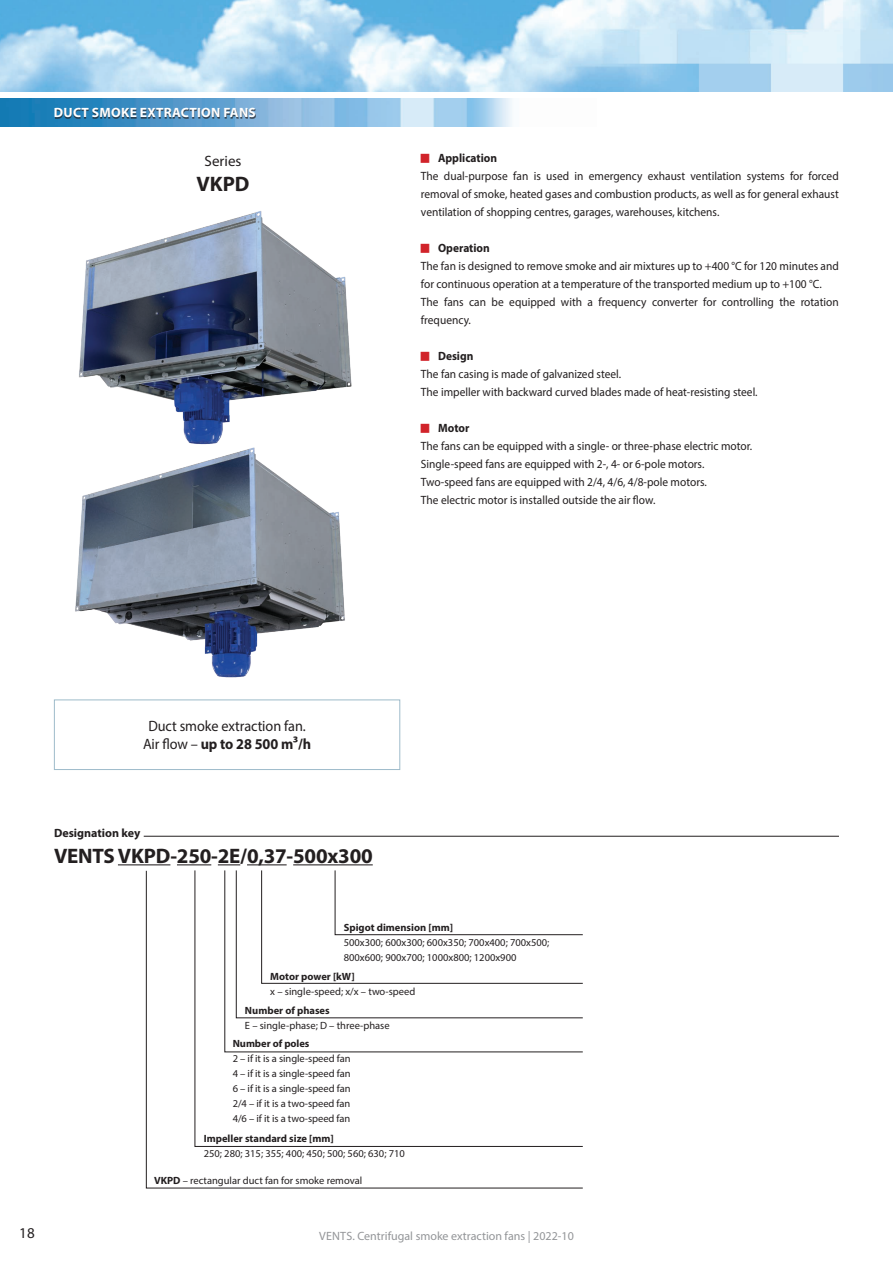
<style>
.page{position:relative;width:893px;height:1263px;background:#fff}
.page>*{position:absolute;margin:0;border:0;box-sizing:border-box;transform-origin:0 0}
.t1{font:700 21px "Myriad Pro";letter-spacing:-.01em;color:#231f20}
.t2{font:15px/18px "Myriad Pro";letter-spacing:-.005em;color:#231f20;text-align:center;scale:.95 1}
.t3{font:15px "Myriad Pro";letter-spacing:-.005em;color:#231f20}
.t4{font:700 13.5px "Myriad Pro";letter-spacing:.02em;color:#fff}
.t5{font:12px/18px "Myriad Pro";color:#231f20;scale:.95 1}
.t6{font:12px "Myriad Pro";color:#939598}
.t7{font:700 12px "Myriad Pro";color:#231f20;scale:.95 1}
.t8{font:700 12px "Myriad Pro";color:#231f20}
.t9{font:10.5px/15px "Myriad Pro";color:#231f20}
.t10{font:700 10.5px "Myriad Pro";color:#231f20}
.s1{font-weight:700}
</style>
<div class="page">
<img style="left:0;top:0;width:893px;height:91px">
<img style="left:0;top:99px;width:512px;height:27px">
<img style="left:79px;top:211px;width:273px;height:228px">
<img style="left:75px;top:439px;width:270px;height:239px">
<div style="left:55px;top:109px;width:201px;height:10px;background:#231f20;opacity:.7"></div>
<hr style="left:144px;top:836px;width:695px;height:1px;background:#231f20">
<svg style="left:146px;top:870px;width:437px;height:319px"></svg>
<svg style="left:194px;top:870px;width:389px;height:277px"></svg>
<svg style="left:224px;top:870px;width:359px;height:183px"></svg>
<hr style="left:118px;top:864px;width:52px;height:1px;background:#231f20">
<hr style="left:177px;top:864px;width:34px;height:1px;background:#231f20">
<svg style="left:218px;top:864px;width:22px;height:1px"></svg>
<hr style="left:247px;top:864px;width:40px;height:1px;background:#231f20">
<hr style="left:293px;top:864px;width:80px;height:1px;background:#231f20">
<div style="left:54px;top:699px;width:346px;height:71px;border:1px solid #9ebbca"></div>
<p class="t4" style="left:54px;top:104px;width:203px">DUCT SMOKE EXTRACTION FANS</p>
<p class="t3" style="left:205px;top:151px;width:38px">Series</p>
<h1 class="t1" style="left:197px;top:170px;width:55px">VKPD</h1>
<p class="t7" style="left:438px;top:150px;width:64px">Application</p>
<p class="t5" style="left:421px;top:167px;width:441px;text-align:justify">The dual-purpose fan is used in emergency exhaust ventilation systems for forced removal of smoke, heated gases and combustion products, as well as for general exhaust ventilation of shopping centres, garages, warehouses, kitchens.</p>
<p class="t7" style="left:438px;top:240px;width:56px">Operation</p>
<p class="t5" style="left:421px;top:257px;width:441px">The fan is designed to remove smoke and air mixtures up to +400 °C for 120 minutes and for continuous operation at a temperature of the transported medium up to +100 °C.<br>The fans can be equipped with a frequency converter for controlling the rotation frequency.</p>
<p class="t7" style="left:438px;top:348px;width:39px">Design</p>
<p class="t5" style="left:421px;top:365px;width:356px">The fan casing is made of galvanized steel.<br>The impeller with backward curved blades made of heat-resisting steel.</p>
<p class="t7" style="left:438px;top:420px;width:34px">Motor</p>
<p class="t5" style="left:421px;top:437px;width:350px">The fans can be equipped with a single- or three-phase electric motor.<br>Single-speed fans are equipped with 2-, 4- or 6-pole motors.<br>Two-speed fans are equipped with 2/4, 4/6, 4/8-pole motors.<br>The electric motor is installed outside the air flow.</p>
<p class="t2" style="left:143px;top:717px;width:178px">Duct smoke extraction fan.<br>Air flow – <span class="s1">up to 28 500 m3/h</span></p>
<p class="t8" style="left:54px;top:825px;width:88px">Designation key</p>
<h1 class="t1" style="left:54px;top:842px;width:320px">VENTS VKPD-250-2E/0,37-500x300</h1>
<p class="t10" style="left:344px;top:920px;width:111px">Spigot dimension [mm]</p>
<p class="t9" style="left:344px;top:935px;width:207px">500x300; 600x300; 600x350; 700x400; 700x500;<br>800x600; 900x700; 1000x800; 1200x900</p>
<p class="t10" style="left:270px;top:969px;width:86px">Motor power [kW]</p>
<p class="t9" style="left:270px;top:983px;width:147px">x – single-speed; x/x – two-speed</p>
<p class="t10" style="left:245px;top:1004px;width:86px">Number of phases</p>
<p class="t9" style="left:245px;top:1018px;width:146px">E – single-phase; D – three-phase</p>
<p class="t10" style="left:233px;top:1037px;width:78px">Number of poles</p>
<p class="t9" style="left:233px;top:1051px;width:119px;text-align:justify">2 – if it is a single-speed fan 4 – if it is a single-speed fan 6 – if it is a single-speed fan 2/4 – if it is a two-speed fan 4/6 – if it is a two-speed fan</p>
<p class="t10" style="left:204px;top:1132px;width:132px">Impeller standard size [mm]</p>
<p class="t9" style="left:204px;top:1146px;width:203px">250; 280; 315; 355; 400; 450; 500; 560; 630; 710</p>
<p class="t9" style="left:154px;top:1172px;width:210px"><span class="s1">VKPD</span> – rectangular duct fan for smoke removal</p>
<p class="t3" style="left:19px;top:1224px;width:17px">18</p>
<p class="t6" style="left:319px;top:1229px;width:256px">VENTS. Centrifugal smoke extraction fans | 2022-10</p>
</div>
